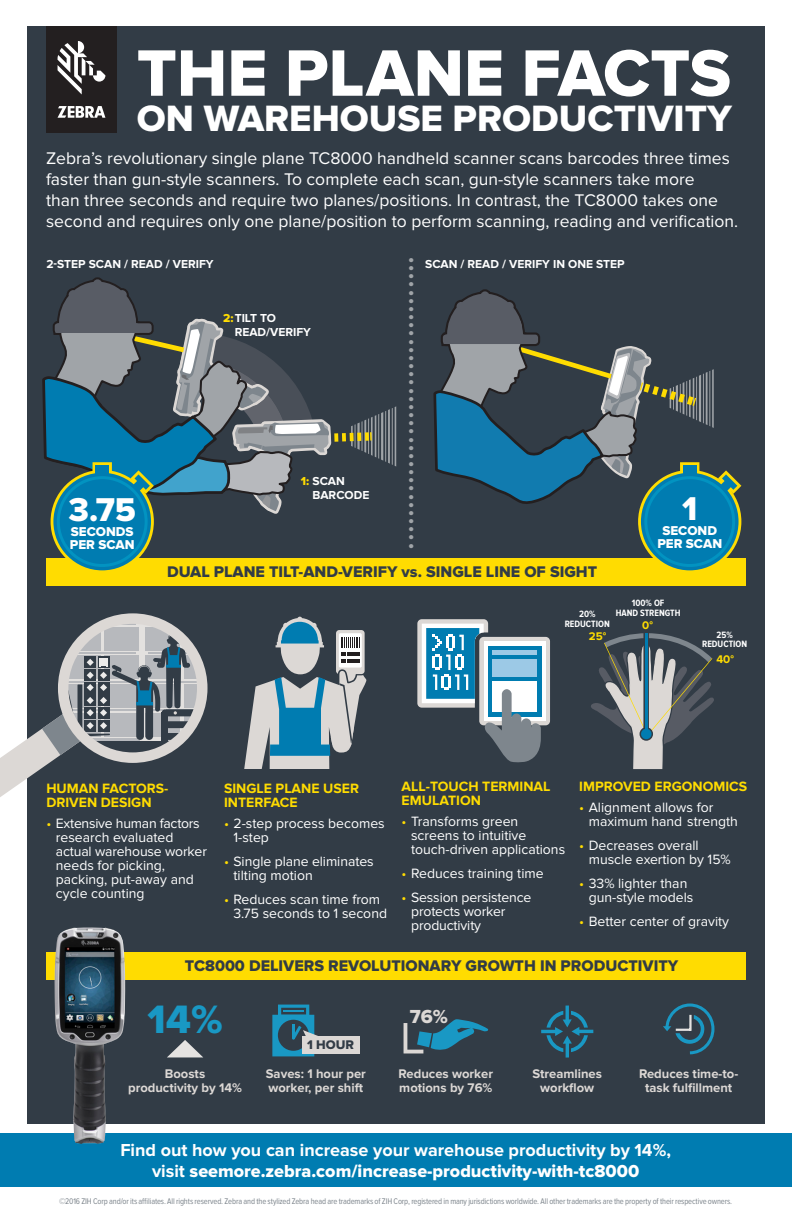
<style>
.page{position:relative;width:792px;height:1224px;background:#fff}
.page>*{position:absolute;margin:0;border:0;box-sizing:border-box;transform-origin:0 0}
.t1{font:68px "Proxima Nova Extrabld";color:#fff}
.t2{font:41.1px "Proxima Nova Extrabld";color:#1998c4}
.t3{font:38px "Proxima Nova Extrabld";color:#fff}
.t4{font:34.2px "Proxima Nova Extrabld";color:#fff}
.t5{font:19.6px "Proxima Nova Extrabld";color:#dcd8d5}
.t6{font:18px "Proxima Nova Extrabld";color:#fff}
.t7{font:700 18px "Proxima Nova";color:#fff}
.t8{font:17.5px/21px "Proxima Nova";color:#fff}
.t9{font:16px "Proxima Nova Extrabld";color:#323c46}
.t10{font:16px "Minion Pro";color:#a0a4a8}
.t11{font:14px/14px "Proxima Nova";color:#fff}
.t12{font:700 14px/14px "Proxima Nova";color:#ffdc01}
.t13{font:14px/14px "Proxima Nova";letter-spacing:-.02em;color:#fff}
.t14{font:13.3px/13.3px "Proxima Nova Extrabld";color:#fff}
.t15{font:700 13px/14px "Proxima Nova";color:#dcd8d5}
.t16{font:13px "Proxima Nova Extrabld";color:#323c46}
.t17{font:700 12px/14px "Proxima Nova";color:#fff}
.t18{font:700 11.5px "Proxima Nova";color:#ffdc01}
.t19{font:700 9.5px "Proxima Nova Cond";color:#fff}
.Legal{font:8.5px "Proxima Nova Cond";letter-spacing:-.015em;color:#7e868d}
.s1{font-family:"Proxima Nova Extrabld";font-weight:400;color:#ffdc01}
.s2{color:#ffdc01}
.s3{font-family:"Proxima Nova";font-weight:700}
</style>
<div class="page">
<div style="left:27px;top:26px;width:738px;height:1098px;background:#323c46"></div>
<div style="left:0;top:1133px;width:792px;height:54px;background:#007cb1"></div>
<svg style="left:167px;top:1040px;width:36px;height:17px"></svg>
<svg style="left:404px;top:1019px;width:84px;height:34px"></svg>
<svg style="left:663px;top:1003px;width:52px;height:52px"></svg>
<div style="left:46px;top:952px;width:699px;height:28px;background:#ffdc01"></div>
<img style="left:55px;top:927px;width:70px;height:217px">
<div style="left:46px;top:558px;width:700px;height:27px;background:#ffdc01"></div>
<svg style="left:244px;top:617px;width:122px;height:151px"></svg>
<div style="left:479px;top:637px;width:71px;height:88px;background:#dcd8d5;border-radius:4px"></div>
<div style="left:484px;top:641px;width:62px;height:80px;background:linear-gradient(to bottom,#fff,#fff)"></div>
<svg style="left:417px;top:619px;width:124px;height:144px"></svg>
<div style="left:302px;top:1036px;width:57px;height:18px;background:#dcd8d5"></div>
<svg style="left:272px;top:1005px;width:46px;height:51px"></svg>
<div style="left:46px;top:26px;width:71px;height:106px;background:#231f20"></div>
<svg style="left:57px;top:41px;width:48px;height:53px"></svg>
<svg style="left:58px;top:106px;width:47px;height:12px"></svg>
<hr style="left:541px;top:1030px;width:16px;height:3px;background:#1998c4">
<hr style="left:566px;top:1042px;width:3px;height:16px;background:#1998c4">
<hr style="left:577px;top:1030px;width:16px;height:3px;background:#1998c4">
<svg style="left:547px;top:1011px;width:41px;height:41px"></svg>
<hr style="left:566px;top:1006px;width:3px;height:16px;background:#1998c4">
<div style="left:638px;top:470px;width:103px;height:103px;border:6px solid #ffdc01;border-radius:50%"></div>
<div style="left:641px;top:473px;width:98px;height:97px;background:#007cb1;border-radius:50%"></div>
<div style="left:644px;top:476px;width:91px;height:91px;border:3px solid #0293c1;border-radius:50%"></div>
<svg style="left:0;top:730px;width:190px;height:67px"></svg>
<div style="left:58px;top:613px;width:150px;height:150px;border:10px solid #dcd8d5;border-radius:50%"></div>
<svg style="left:433px;top:289px;width:309px;height:217px"></svg>
<div style="left:443px;top:335px;width:95px;height:9px;background:#585c65;border-radius:3px"></div>
<svg style="left:40px;top:585px;width:191px;height:151px"></svg>
<svg style="left:41px;top:378px;width:177px;height:329px"></svg>
<svg style="left:53px;top:473px;width:98px;height:97px"></svg>
<svg style="left:44px;top:277px;width:352px;height:269px"></svg>
<div style="left:55px;top:323px;width:97px;height:10px;background:#585c65;border-radius:3px"></div>
<svg style="left:591px;top:633px;width:123px;height:137px"></svg>
<svg style="left:643px;top:633px;width:6px;height:95px"></svg>
<div style="left:640px;top:727px;width:13px;height:14px;border:3px solid #323c46;border-radius:50%"></div>
<div style="left:641px;top:729px;width:11px;height:10px;background:#007cb1;border-radius:50%"></div>
<hr style="left:645px;top:633px;width:2px;height:102px;background:#007cb1">
<p class="t1" style="left:137px;top:34px;width:596px">THE PLANE FACTS</p>
<p class="t3" style="left:137px;top:96px;width:597px">ON WAREHOUSE PRODUCTIVITY</p>
<p class="t8" style="left:46px;top:148px;width:694px">Zebra’s revolutionary single plane TC8000 handheld scanner scans barcodes three times faster than gun-style scanners. To complete each scan, gun-style scanners take more<br>than three seconds and require two planes/positions. In contrast, the TC8000 takes one second and requires only one plane/position to perform scanning, reading and verification.</p>
<p class="t17" style="left:46px;top:257px;width:169px">2-STEP SCAN / READ / VERIFY</p>
<p class="t17" style="left:223px;top:311px;width:54px"><span class="s1">2:</span>TILT TO</p>
<p class="t17" style="left:235px;top:325px;width:78px">READ/VERIFY</p>
<p class="t4" style="left:69px;top:489px;width:69px">3.75</p>
<p class="t14" style="left:70px;top:525px;width:66px">SECONDS<br>PER SCAN</p>
<p class="t17" style="left:312px;top:474px;width:58px;text-indent:-12px"><span class="s1">1:</span> SCAN<br>BARCODE</p>
<p class="t10" style="left:424px;top:257px;width:293px;rotate:90deg">••••••••••••••••••••••••••••••••••••</p>
<p class="t17" style="left:425px;top:257px;width:201px">SCAN / READ / VERIFY IN ONE STEP</p>
<p class="t9" style="left:167px;top:563px;width:432px">DUAL PLANE TILT-AND-VERIFY vs. SINGLE LINE OF SIGHT</p>
<p class="t4" style="left:682px;top:488px;width:17px">1</p>
<p class="t14" style="left:662px;top:524px;width:56px">SECOND</p>
<p class="t14" style="left:657px;top:537px;width:66px">PER SCAN</p>
<p class="t19" style="left:632px;top:598px;width:34px">100% OF</p>
<p class="t19" style="left:616px;top:607px;width:66px">HAND STRENGTH</p>
<p class="t19" style="left:579px;top:609px;width:18px">20%</p>
<p class="t19" style="left:565px;top:618px;width:47px">REDUCTION</p>
<p class="t18" style="left:642px;top:618px;width:12px">0°</p>
<p class="t18" style="left:589px;top:629px;width:19px">25°</p>
<p class="t19" style="left:717px;top:629px;width:18px">25%</p>
<p class="t19" style="left:702px;top:639px;width:47px">REDUCTION</p>
<p class="t18" style="left:716px;top:652px;width:19px">40°</p>
<p class="t12" style="left:46px;top:781px;width:124px">HUMAN FACTORS-</p>
<p class="t12" style="left:46px;top:795px;width:107px">DRIVEN DESIGN</p>
<p class="t13" style="left:56px;top:816px;width:145px;text-indent:-10px"><span class="s2">•</span> Extensive human factors research evaluated</p>
<p class="t11" style="left:56px;top:844px;width:153px">actual warehouse worker needs for picking,</p>
<p class="t11" style="left:56px;top:872px;width:139px">packing, put-away and cycle counting</p>
<p class="t12" style="left:224px;top:781px;width:137px">SINGLE PLANE USER</p>
<p class="t12" style="left:224px;top:795px;width:75px">INTERFACE</p>
<p class="t11" style="left:224px;top:816px;width:162px"><span class="s2">•</span> 2-step process becomes</p>
<p class="t11" style="left:234px;top:830px;width:37px">1-step</p>
<p class="t11" style="left:234px;top:854px;width:142px;text-indent:-10px"><span class="s2">•</span> Single plane eliminates tilting motion</p>
<p class="t11" style="left:224px;top:892px;width:158px"><span class="s2">•</span> Reduces scan time from</p>
<p class="t11" style="left:234px;top:906px;width:155px">3.75 seconds to 1 second</p>
<p class="t12" style="left:402px;top:780px;width:150px">ALL-TOUCH TERMINAL<br>EMULATION</p>
<p class="t11" style="left:411px;top:815px;width:117px;text-indent:-10px"><span class="s2">•</span> Transforms green screens to intuitive</p>
<p class="t11" style="left:411px;top:843px;width:156px">touch-driven applications</p>
<p class="t11" style="left:402px;top:867px;width:144px"><span class="s2">•</span> Reduces training time</p>
<p class="t11" style="left:402px;top:891px;width:131px"><span class="s2">•</span> Session persistence</p>
<p class="t11" style="left:411px;top:905px;width:96px">protects worker</p>
<p class="t11" style="left:411px;top:919px;width:72px">productivity</p>
<p class="t12" style="left:579px;top:780px;width:170px">IMPROVED ERGONOMICS</p>
<p class="t11" style="left:579px;top:801px;width:136px"><span class="s2">•</span> Alignment allows for</p>
<p class="t11" style="left:589px;top:815px;width:151px">maximum hand strength</p>
<p class="t11" style="left:579px;top:839px;width:121px"><span class="s2">•</span> Decreases overall</p>
<p class="t11" style="left:589px;top:853px;width:144px">muscle exertion by 15%</p>
<p class="t11" style="left:579px;top:877px;width:110px"><span class="s2">•</span> 33% lighter than</p>
<p class="t11" style="left:589px;top:891px;width:106px">gun-style models</p>
<p class="t11" style="left:579px;top:915px;width:151px"><span class="s2">•</span> Better center of gravity</p>
<p class="t9" style="left:185px;top:957px;width:495px">TC8000 DELIVERS REVOLUTIONARY GROWTH IN PRODUCTIVITY</p>
<p class="t2" style="left:147px;top:996px;width:77px">14%</p>
<p class="t15" style="left:165px;top:1067px;width:42px">Boosts</p>
<p class="t15" style="left:128px;top:1081px;width:115px">productivity by 14%</p>
<p class="t16" style="left:307px;top:1037px;width:49px">1 HOUR</p>
<p class="t15" style="left:266px;top:1067px;width:102px">Saves: 1 hour per worker, per shift</p>
<p class="t5" style="left:410px;top:1005px;width:40px">76%</p>
<p class="t15" style="left:399px;top:1067px;width:96px">Reduces worker motions by 76%</p>
<p class="t15" style="left:533px;top:1067px;width:71px">Streamlines</p>
<p class="t15" style="left:540px;top:1081px;width:56px">workflow</p>
<p class="t15" style="left:639px;top:1067px;width:101px;text-align:center">Reduces time-to&shy;task fulfillment</p>
<p class="t7" style="left:120px;top:1139px;width:552px">Find out how you can increase your warehouse productivity by 14%,</p>
<p class="t6" style="left:152px;top:1160px;width:489px"><span class="s3">visit</span> seemore.zebra.com/increase-productivity-with-tc8000</p>
<p class="Legal" style="left:59px;top:1197px;width:675px">©2016 ZIH Corp and/or its affiliates. All rights reserved. Zebra and the stylized Zebra head are trademarks of ZIH Corp, registered in many jurisdictions worldwide. All other trademarks are the property of their respective owners.</p>
</div>
